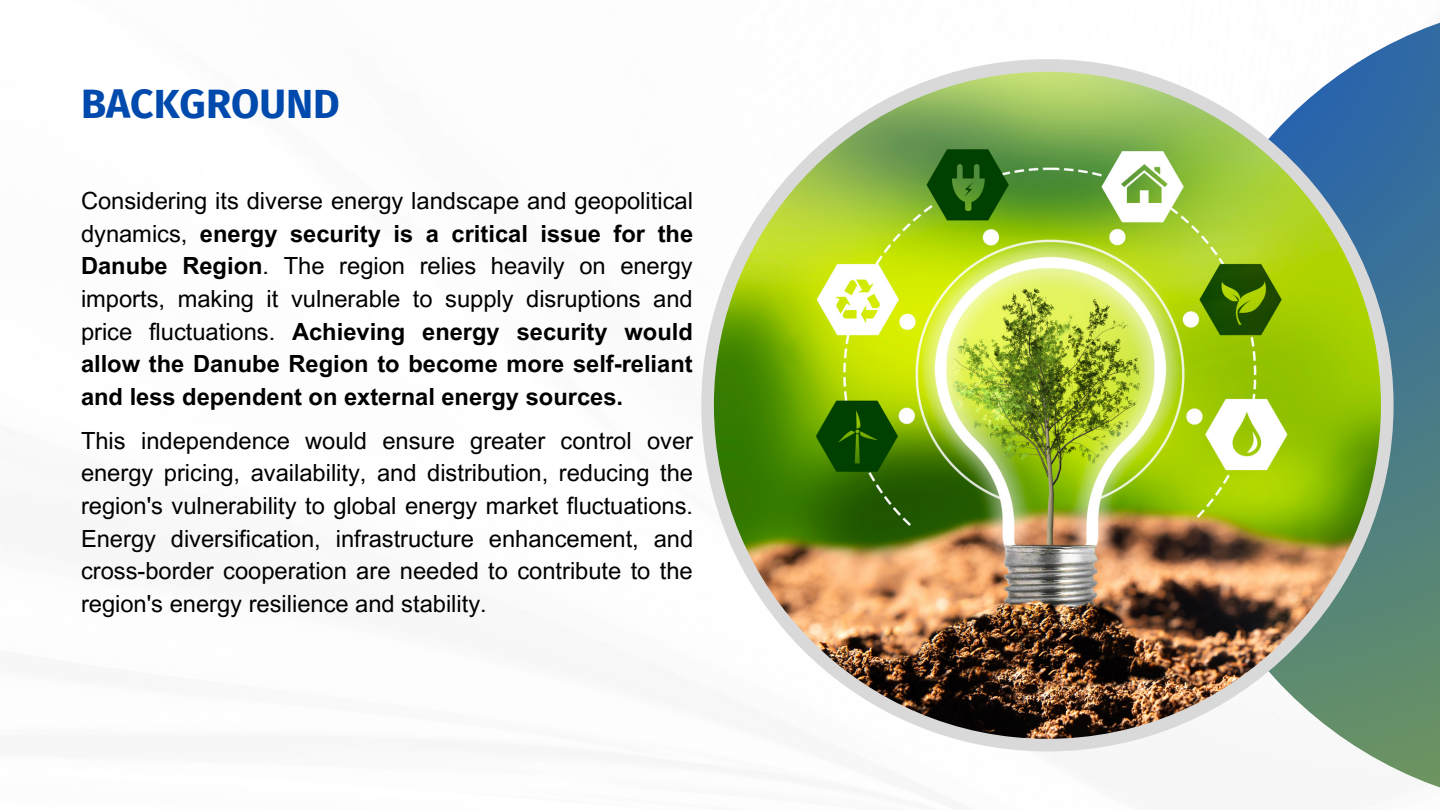
<style>
.page{position:relative;width:1440px;height:810px;background:#fff}
.page>*{position:absolute;margin:0;border:0;box-sizing:border-box;transform-origin:0 0}
.t1{font:700 40.9px "Fira Sans";color:#004aad}
.t2{font:700 23.7px/32.6px "Arial MT Pro";color:#000;text-align:justify}
.t3{font:23.7px/32.6px "Arial MT Pro";color:#000;text-align:justify}
.s1{font-weight:400}
</style>
<div class="page">
<svg style="left:1363px;top:22px;width:77px;height:766px;background:#56848f"></svg>
<img style="left:701px;top:59px;width:693px;height:692px">
<p class="t1" style="left:81px;top:80px;width:260px">BACKGROUND</p>
<p class="t2" style="left:81px;top:187px;width:614px"><span class="s1">Considering its diverse energy landscape and geopolitical dynamics,</span> energy security is a critical issue for the Danube Region<span class="s1">. The region relies heavily on energy imports, making it vulnerable to supply disruptions and price fluctuations.</span> Achieving energy security would allow the Danube Region to become more self-reliant and less dependent on external energy sources.</p>
<p class="t3" style="left:81px;top:427px;width:614px">This independence would ensure greater control over energy pricing, availability, and distribution, reducing the region's vulnerability to global energy market fluctuations.<br>Energy diversification, infrastructure enhancement, and cross-border cooperation are needed to contribute to the region's energy resilience and stability.</p>
</div>
